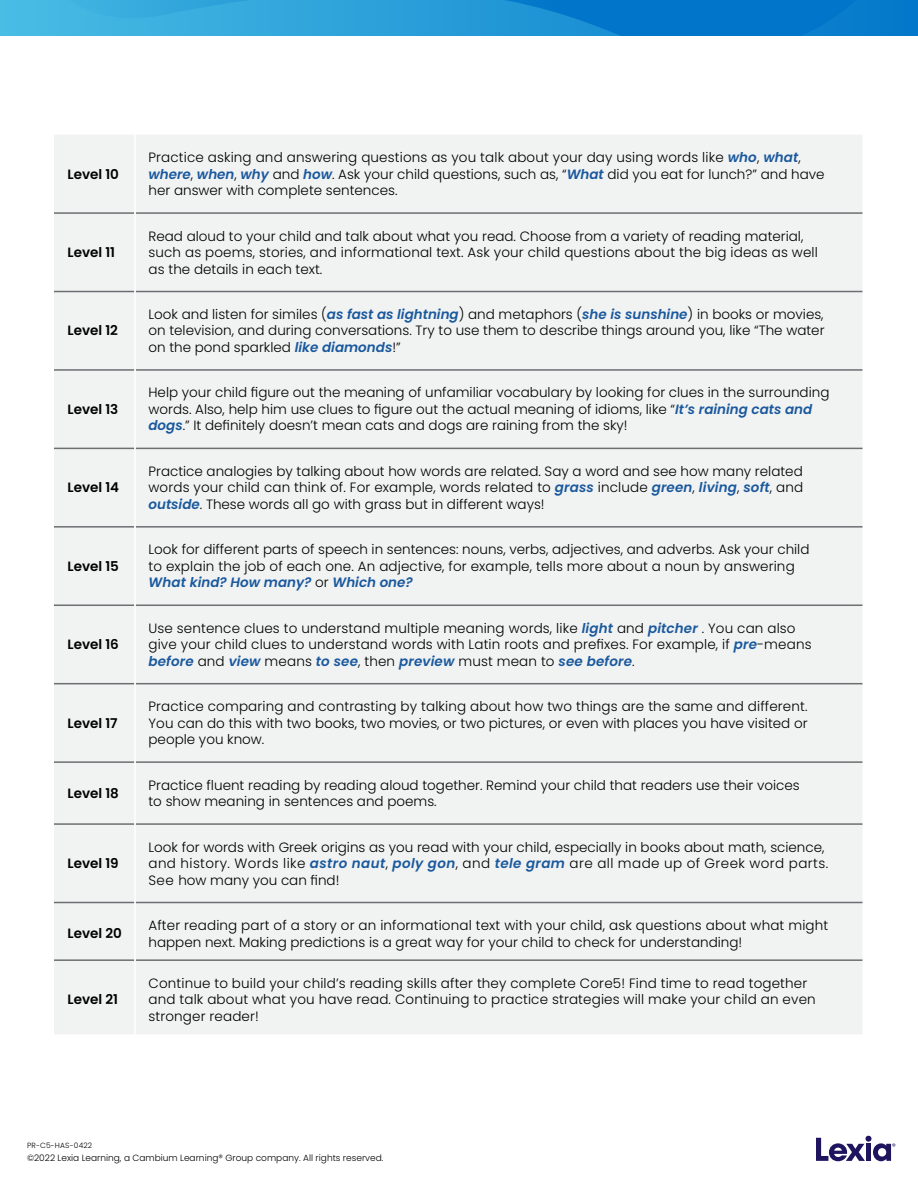
<style>
.page{position:relative;width:918px;height:1188px;background:#fff}
.page>*{position:absolute;margin:0;border:0;box-sizing:border-box;transform-origin:0 0}
.t1{font:300 13.5px/16.5px "Poppins";color:#000}
.t2{font:600 13.5px "Poppins";color:#000}
.BR_Footnote{font:300 9px "Poppins";color:#000}
.BR_Code{font:300 7.5px "Poppins";letter-spacing:.025em;color:#000}
.s1{font-weight:600;font-style:italic;color:#1a599d}
</style>
<div class="page">
<div style="left:54px;top:135px;width:808px;height:899px;background:#f1f2f2"></div>
<hr style="left:54px;top:212px;width:80px;height:2px;background:#6d6e71">
<hr style="left:136px;top:212px;width:726px;height:2px;background:#6d6e71">
<hr style="left:54px;top:291px;width:80px;height:1px;background:#6d6e71">
<hr style="left:136px;top:291px;width:726px;height:1px;background:#6d6e71">
<hr style="left:54px;top:369px;width:80px;height:2px;background:#6d6e71">
<hr style="left:136px;top:369px;width:726px;height:2px;background:#6d6e71">
<hr style="left:54px;top:448px;width:80px;height:1px;background:#6d6e71">
<hr style="left:136px;top:448px;width:726px;height:1px;background:#6d6e71">
<hr style="left:54px;top:526px;width:80px;height:2px;background:#6d6e71">
<hr style="left:136px;top:526px;width:726px;height:2px;background:#6d6e71">
<hr style="left:54px;top:605px;width:80px;height:1px;background:#6d6e71">
<hr style="left:136px;top:605px;width:726px;height:1px;background:#6d6e71">
<hr style="left:54px;top:683px;width:80px;height:1px;background:#6d6e71">
<hr style="left:136px;top:683px;width:726px;height:1px;background:#6d6e71">
<hr style="left:54px;top:761px;width:80px;height:2px;background:#6d6e71">
<hr style="left:136px;top:761px;width:726px;height:2px;background:#6d6e71">
<hr style="left:54px;top:823px;width:80px;height:2px;background:#6d6e71">
<hr style="left:136px;top:823px;width:726px;height:2px;background:#6d6e71">
<hr style="left:54px;top:902px;width:80px;height:1px;background:#6d6e71">
<hr style="left:136px;top:902px;width:726px;height:1px;background:#6d6e71">
<hr style="left:54px;top:959px;width:80px;height:2px;background:#6d6e71">
<hr style="left:136px;top:959px;width:726px;height:2px;background:#6d6e71">
<hr style="left:134px;top:135px;width:2px;height:78px;background:#fff">
<hr style="left:134px;top:213px;width:2px;height:79px;background:#fff">
<hr style="left:134px;top:292px;width:2px;height:78px;background:#fff">
<hr style="left:134px;top:370px;width:2px;height:78px;background:#fff">
<hr style="left:134px;top:448px;width:2px;height:79px;background:#fff">
<hr style="left:134px;top:527px;width:2px;height:78px;background:#fff">
<hr style="left:134px;top:605px;width:2px;height:79px;background:#fff">
<hr style="left:134px;top:684px;width:2px;height:78px;background:#fff">
<hr style="left:134px;top:762px;width:2px;height:62px;background:#fff">
<hr style="left:134px;top:824px;width:2px;height:79px;background:#fff">
<hr style="left:134px;top:903px;width:2px;height:57px;background:#fff">
<hr style="left:134px;top:960px;width:2px;height:74px;background:#fff">
<svg style="left:0;top:0;width:918px;height:36px;background:#279bd7"></svg>
<svg style="left:69px;top:0;width:787px;height:36px;background:#1e93d4"></svg>
<svg style="left:816px;top:1136px;width:79px;height:25px"></svg>
<p class="t2" style="left:68px;top:166px;width:53px">Level 10</p>
<p class="t2" style="left:68px;top:244px;width:49px">Level 11</p>
<p class="t2" style="left:68px;top:323px;width:52px">Level 12</p>
<p class="t2" style="left:68px;top:401px;width:52px">Level 13</p>
<p class="t2" style="left:68px;top:480px;width:53px">Level 14</p>
<p class="t2" style="left:68px;top:558px;width:53px">Level 15</p>
<p class="t2" style="left:68px;top:637px;width:53px">Level 16</p>
<p class="t2" style="left:68px;top:715px;width:52px">Level 17</p>
<p class="t1" style="left:148px;top:149px;width:678px">Practice asking and answering questions as you talk about your day using words like <span class="s1">who</span>, <span class="s1">what</span>, <span class="s1">where</span>, <span class="s1">when</span>, <span class="s1">why</span> and <span class="s1">how</span>. Ask your child questions, such as, “<span class="s1">What</span> did you eat for lunch?” and have her answer with complete sentences.</p>
<p class="t1" style="left:148px;top:228px;width:671px">Read aloud to your child and talk about what you read. Choose from a variety of reading material, such as poems, stories, and informational text. Ask your child questions about the big ideas as well as the details in each text.</p>
<p class="t1" style="left:148px;top:306px;width:678px;text-align:justify">Look and listen for similes (<span class="s1">as fast as lightning</span>) and metaphors (<span class="s1">she is sunshine</span>) in books or movies, on television, and during conversations. Try to use them to describe things around you, like “The water on the pond sparkled <span class="s1">like diamonds</span>!”</p>
<p class="t1" style="left:148px;top:384px;width:682px">Help your child figure out the meaning of unfamiliar vocabulary by looking for clues in the surrounding words. Also, help him use clues to figure out the actual meaning of idioms, like “<span class="s1">It’s raining cats and dogs</span>.” It definitely doesn’t mean cats and dogs are raining from the sky!</p>
<p class="t1" style="left:148px;top:463px;width:656px;text-align:justify">Practice analogies by talking about how words are related. Say a word and see how many related words your child can think of. For example, words related to <span class="s1">grass</span> include <span class="s1">green</span>, <span class="s1">living</span>, <span class="s1">soft</span>, and <span class="s1">outside</span>. These words all go with grass but in different ways!</p>
<p class="t1" style="left:148px;top:541px;width:663px">Look for different parts of speech in sentences: nouns, verbs, adjectives, and adverbs. Ask your child to explain the job of each one. An adjective, for example, tells more about a noun by answering<br><span class="s1">What kind? How many?</span> or <span class="s1">Which one?</span></p>
<p class="t1" style="left:148px;top:620px;width:665px">Use sentence clues to understand multiple meaning words, like <span class="s1">light</span> and <span class="s1">pitcher</span> . You can also give your child clues to understand words with Latin roots and prefixes. For example, if <span class="s1">pre</span>-means <span class="s1">before</span> and <span class="s1">view</span> means <span class="s1">to see</span>, then <span class="s1">preview</span> must mean to <span class="s1">see before</span>.</p>
<p class="t1" style="left:148px;top:698px;width:661px;text-align:justify">Practice comparing and contrasting by talking about how two things are the same and different.<br>You can do this with two books, two movies, or two pictures, or even with places you have visited or people you know.</p>
<p class="t2" style="left:68px;top:785px;width:53px">Level 18</p>
<p class="t1" style="left:148px;top:777px;width:653px">Practice fluent reading by reading aloud together. Remind your child that readers use their voices to show meaning in sentences and poems.</p>
<p class="t2" style="left:68px;top:855px;width:53px">Level 19</p>
<p class="t1" style="left:148px;top:839px;width:681px">Look for words with Greek origins as you read with your child, especially in books about math, science, and history. Words like <span class="s1">astro naut</span>, <span class="s1">poly gon</span>, and <span class="s1">tele gram</span> are all made up of Greek word parts.<br>See how many you can find!</p>
<p class="t2" style="left:68px;top:926px;width:56px">Level 20</p>
<p class="t1" style="left:148px;top:917px;width:681px">After reading part of a story or an informational text with your child, ask questions about what might happen next. Making predictions is a great way for your child to check for understanding!</p>
<p class="t2" style="left:68px;top:992px;width:52px">Level 21</p>
<p class="t1" style="left:148px;top:975px;width:669px">Continue to build your child’s reading skills after they complete Core5! Find time to read together and talk about what you have read. Continuing to practice strategies will make your child an even stronger reader!</p>
<p class="BR_Code" style="left:27px;top:1141px;width:67px">PR-C5-HAS-0422</p>
<p class="BR_Footnote" style="left:27px;top:1153px;width:358px">©2022 Lexia Learning, a Cambium Learning® Group company. All rights reserved.</p>
</div>
